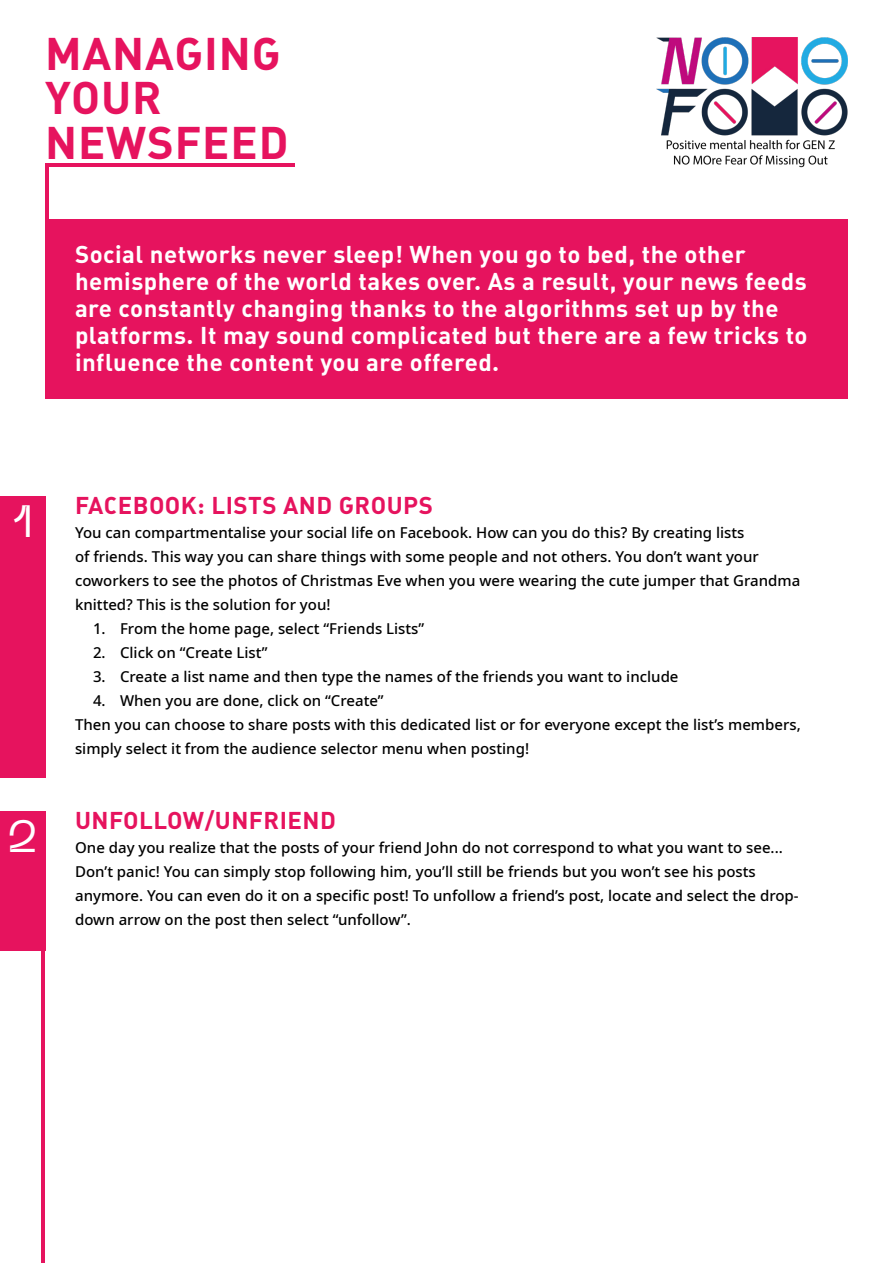
<style>
.page{position:relative;width:893px;height:1263px;background:#fff}
.page>*{position:absolute;margin:0;border:0;box-sizing:border-box;transform-origin:0 0}
.t1{font:45.15px/44.5px "DIN Bold Alternate";letter-spacing:.02em;color:#e6135e}
.t2{font:45px "Neue Machina";color:#fff}
.t3{font:24px/27px "DIN Bold Alternate";letter-spacing:.02em;color:#fff}
.t4{font:24px "DIN Bold Alternate";letter-spacing:.02em;color:#e6135e}
.t5{font:500 15px/24px "Noto Sans";color:#000}
</style>
<div class="page">
<img style="left:656px;top:38px;width:192px;height:130px">
<hr style="left:45px;top:163px;width:4px;height:90px;background:#e6135e">
<hr style="left:45px;top:163px;width:250px;height:4px;background:#e6135e">
<div style="left:45px;top:219px;width:803px;height:179px;background:#e6135e"></div>
<div style="left:0;top:496px;width:45px;height:282px;background:#e6135e"></div>
<div style="left:0;top:811px;width:45px;height:140px;background:#e6135e"></div>
<hr style="left:41px;top:887px;width:4px;height:376px;background:#e6135e">
<h1 class="t1" style="left:45px;top:29px;width:245px">MANAGING<br>YOUR<br>NEWSFEED</h1>
<p class="t3" style="left:75px;top:240px;width:734px">Social networks never sleep! When you go to bed, the other hemisphere of the world takes over. As a result, your news feeds are constantly changing thanks to the algorithms set up by the platforms. It may sound complicated but there are a few tricks to influence the content you are offered.</p>
<h2 class="t2" style="left:12px;top:493px;width:23px">1</h2>
<h3 class="t4" style="left:75px;top:489px;width:359px">FACEBOOK: LISTS AND GROUPS</h3>
<p class="t5" style="left:75px;top:520px;width:727px">You can compartmentalise your social life on Facebook. How can you do this? By creating lists<br>of friends. This way you can share things with some people and not others. You don’t want your coworkers to see the photos of Christmas Eve when you were wearing the cute jumper that Grandma knitted? This is the solution for you!</p>
<p class="t5" style="left:93px;top:616px;width:333px">1. From the home page, select “Friends Lists”</p>
<p class="t5" style="left:93px;top:640px;width:176px">2. Click on “Create List”</p>
<p class="t5" style="left:93px;top:664px;width:587px">3. Create a list name and then type the names of the friends you want to include</p>
<p class="t5" style="left:75px;top:688px;width:727px;text-indent:18px">4. When you are done, click on “Create”<br>Then you can choose to share posts with this dedicated list or for everyone except the list’s members, simply select it from the audience selector menu when posting!</p>
<h2 class="t2" style="left:8px;top:808px;width:32px">2</h2>
<h3 class="t4" style="left:75px;top:804px;width:262px">UNFOLLOW/UNFRIEND</h3>
<p class="t5" style="left:75px;top:835px;width:725px">One day you realize that the posts of your friend John do not correspond to what you want to see...<br>Don’t panic! You can simply stop following him, you’ll still be friends but you won’t see his posts anymore. You can even do it on a specific post! To unfollow a friend’s post, locate and select the drop&shy;down arrow on the post then select “unfollow”.</p>
</div>
